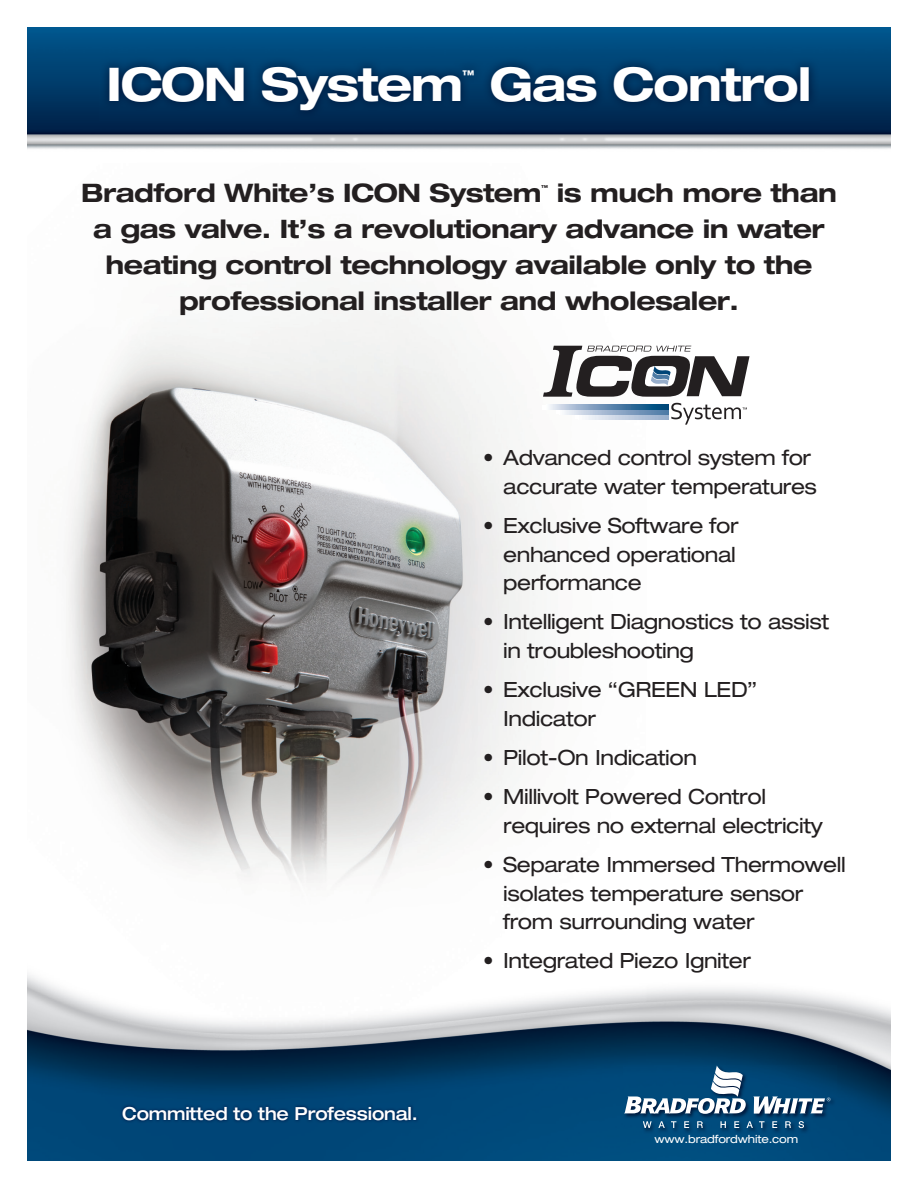
<style>
.page{position:relative;width:918px;height:1188px;background:#fff}
.page>*{position:absolute;margin:0;border:0;box-sizing:border-box;transform-origin:0 0}
.t1{font:700 expanded 46.5px "Helvetica Neue";letter-spacing:-.03em;color:#fff}
.t2{font:700 expanded 25.5px "Helvetica Neue";letter-spacing:-.02em;color:#231f20}
.t3{font:expanded 21px/28.5px "Helvetica Neue";letter-spacing:-.02em;color:#231f20}
.t4{font:500 expanded 18px "Helvetica Neue";letter-spacing:-.01em;color:#fff;scale:.95 1}
.t5{font:700 expanded 12px "Helvetica Neue";color:#fff}
.t6{font:expanded 11.25px "Helvetica Neue";letter-spacing:-.015em;color:#fff}
.t7{font:700 expanded 6.75px "Helvetica Neue";color:#231f20}
</style>
<div class="page">
<img style="left:27px;top:27px;width:864px;height:1134px">
<img style="left:623px;top:1065px;width:213px;height:69px">
<svg style="left:624px;top:1066px;width:122px;height:48px"></svg>
<svg style="left:753px;top:1096px;width:78px;height:18px"></svg>
<svg style="left:643px;top:1121px;width:9px;height:7px"></svg>
<svg style="left:658px;top:1121px;width:7px;height:7px"></svg>
<svg style="left:671px;top:1121px;width:5px;height:7px"></svg>
<svg style="left:684px;top:1121px;width:5px;height:7px"></svg>
<svg style="left:697px;top:1121px;width:6px;height:7px"></svg>
<svg style="left:720px;top:1121px;width:6px;height:7px"></svg>
<svg style="left:734px;top:1121px;width:5px;height:7px"></svg>
<svg style="left:747px;top:1121px;width:6px;height:7px"></svg>
<svg style="left:759px;top:1121px;width:6px;height:7px"></svg>
<svg style="left:772px;top:1121px;width:5px;height:7px"></svg>
<svg style="left:785px;top:1121px;width:6px;height:7px"></svg>
<svg style="left:799px;top:1121px;width:5px;height:7px"></svg>
<img style="left:100px;top:57px;width:719px;height:64px">
<svg style="left:575px;top:414px;width:3px;height:5px"></svg>
<svg style="left:578px;top:414px;width:90px;height:5px"></svg>
<svg style="left:556px;top:410px;width:4px;height:4px"></svg>
<svg style="left:560px;top:410px;width:108px;height:4px"></svg>
<svg style="left:671px;top:403px;width:76px;height:22px"></svg>
<svg style="left:543px;top:346px;width:207px;height:51px"></svg>
<svg style="left:543px;top:405px;width:3px;height:5px"></svg>
<svg style="left:546px;top:405px;width:122px;height:5px"></svg>
<img style="left:120px;top:1104px;width:299px;height:19px">
<h1 class="t1" style="left:107px;top:55px;width:358px">ICON System</h1>
<p class="t5" style="left:462px;top:67px;width:14px">™</p>
<h1 class="t1" style="left:490px;top:55px;width:323px">Gas Control</h1>
<p class="t2" style="left:81px;top:177px;width:462px">Bradford White’s ICON System</p>
<p class="t7" style="left:541px;top:184px;width:8px">™</p>
<p class="t2" style="left:557px;top:177px;width:282px">is much more than</p>
<p class="t2" style="left:93px;top:213px;width:733px">a gas valve. It’s a revolutionary advance in water</p>
<p class="t2" style="left:106px;top:249px;width:708px">heating control technology available only to the</p>
<p class="t2" style="left:179px;top:285px;width:562px">professional installer and wholesaler.</p>
<p class="t4" style="left:122px;top:1103px;width:313px">Committed to the Professional.</p>
<p class="t3" style="left:483px;top:443px;width:335px;text-align:right">• Advanced control system for accurate water temperatures</p>
<p class="t3" style="left:503px;top:511px;width:237px;text-indent:-20px">• Exclusive Software for enhanced operational performance</p>
<p class="t3" style="left:503px;top:607px;width:328px;text-indent:-20px">• Intelligent Diagnostics to assist in troubleshooting</p>
<p class="t3" style="left:503px;top:675px;width:256px;text-indent:-20px">• Exclusive “GREEN LED”<br>Indicator</p>
<p class="t3" style="left:483px;top:743px;width:215px">• Pilot-On Indication</p>
<p class="t3" style="left:503px;top:782px;width:321px;text-indent:-20px">• Millivolt Powered Control requires no external electricity</p>
<p class="t3" style="left:503px;top:850px;width:344px;text-indent:-20px">• Separate Immersed Thermowell isolates temperature sensor from surrounding water</p>
<p class="t3" style="left:483px;top:946px;width:269px">• Integrated Piezo Igniter</p>
<p class="t6" style="left:655px;top:1132px;width:145px">www.bradfordwhite.com</p>
</div>
